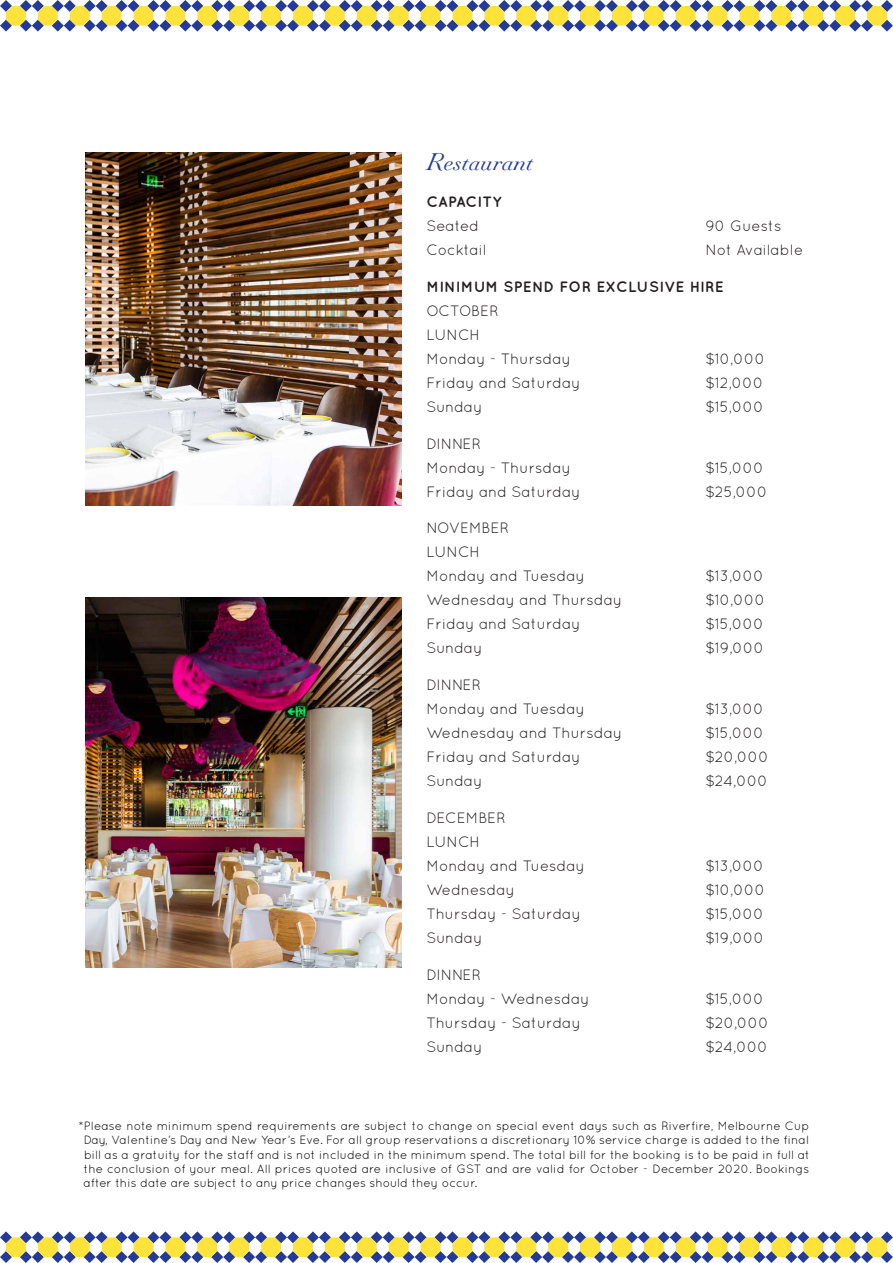
<style>
.page{position:relative;width:893px;height:1263px;background:#fff}
.page>*{position:absolute;margin:0;border:0;box-sizing:border-box;transform-origin:0 0}
.t1{font:italic 300 24px "Paganini";color:#233b96}
.t2{font:15px "Quicksand";color:#231f20}
.t3{font:700 15px/24px "Quicksand";letter-spacing:.025em;color:#231f20}
.t4{font:12px/14.4px "Quicksand";color:#000;text-align:justify}
.s1{font-weight:400}
</style>
<div class="page">
<svg style="left:0;top:0;width:893px;height:32px"></svg>
<svg style="left:0;top:1231px;width:893px;height:32px"></svg>
<img style="left:85px;top:152px;width:317px;height:354px">
<img style="left:85px;top:597px;width:317px;height:370px">
<p class="t1" style="left:426px;top:149px;width:109px">Restaurant</p>
<p class="t3" style="left:426px;top:189px;width:77px">CAPACITY<br><span class="s1">Seated</span></p>
<p class="t2" style="left:705px;top:217px;width:78px">90 Guests</p>
<p class="t2" style="left:426px;top:241px;width:62px">Cocktail</p>
<p class="t2" style="left:705px;top:241px;width:99px">Not Available</p>
<p class="t3" style="left:426px;top:274px;width:299px">MINIMUM SPEND FOR EXCLUSIVE HIRE<br><span class="s1">OCTOBER</span></p>
<p class="t2" style="left:426px;top:326px;width:55px">LUNCH</p>
<p class="t2" style="left:426px;top:350px;width:146px">Monday - Thursday</p>
<p class="t2" style="left:705px;top:350px;width:61px">$10,000</p>
<p class="t2" style="left:426px;top:374px;width:156px">Friday and Saturday</p>
<p class="t2" style="left:705px;top:374px;width:60px">$12,000</p>
<p class="t2" style="left:426px;top:398px;width:58px">Sunday</p>
<p class="t2" style="left:705px;top:398px;width:60px">$15,000</p>
<p class="t2" style="left:426px;top:435px;width:56px">DINNER</p>
<p class="t2" style="left:426px;top:459px;width:146px">Monday - Thursday</p>
<p class="t2" style="left:705px;top:459px;width:60px">$15,000</p>
<p class="t2" style="left:426px;top:483px;width:156px">Friday and Saturday</p>
<p class="t2" style="left:705px;top:483px;width:64px">$25,000</p>
<p class="t2" style="left:426px;top:519px;width:84px">NOVEMBER</p>
<p class="t2" style="left:426px;top:543px;width:55px">LUNCH</p>
<p class="t2" style="left:426px;top:567px;width:160px">Monday and Tuesday</p>
<p class="t2" style="left:705px;top:567px;width:60px">$13,000</p>
<p class="t2" style="left:426px;top:591px;width:197px">Wednesday and Thursday</p>
<p class="t2" style="left:705px;top:591px;width:61px">$10,000</p>
<p class="t2" style="left:426px;top:615px;width:156px">Friday and Saturday</p>
<p class="t2" style="left:705px;top:615px;width:60px">$15,000</p>
<p class="t2" style="left:426px;top:639px;width:58px">Sunday</p>
<p class="t2" style="left:705px;top:639px;width:61px">$19,000</p>
<p class="t2" style="left:426px;top:676px;width:56px">DINNER</p>
<p class="t2" style="left:426px;top:700px;width:160px">Monday and Tuesday</p>
<p class="t2" style="left:705px;top:700px;width:60px">$13,000</p>
<p class="t2" style="left:426px;top:724px;width:197px">Wednesday and Thursday</p>
<p class="t2" style="left:705px;top:724px;width:60px">$15,000</p>
<p class="t2" style="left:426px;top:748px;width:156px">Friday and Saturday</p>
<p class="t2" style="left:705px;top:748px;width:65px">$20,000</p>
<p class="t2" style="left:426px;top:772px;width:58px">Sunday</p>
<p class="t2" style="left:705px;top:772px;width:64px">$24,000</p>
<p class="t2" style="left:426px;top:809px;width:81px">DECEMBER</p>
<p class="t2" style="left:426px;top:833px;width:55px">LUNCH</p>
<p class="t2" style="left:426px;top:857px;width:160px">Monday and Tuesday</p>
<p class="t2" style="left:705px;top:857px;width:60px">$13,000</p>
<p class="t2" style="left:426px;top:881px;width:90px">Wednesday</p>
<p class="t2" style="left:705px;top:881px;width:61px">$10,000</p>
<p class="t2" style="left:426px;top:905px;width:156px">Thursday - Saturday</p>
<p class="t2" style="left:705px;top:905px;width:60px">$15,000</p>
<p class="t2" style="left:426px;top:929px;width:58px">Sunday</p>
<p class="t2" style="left:705px;top:929px;width:61px">$19,000</p>
<p class="t2" style="left:426px;top:966px;width:56px">DINNER</p>
<p class="t2" style="left:426px;top:990px;width:165px">Monday - Wednesday</p>
<p class="t2" style="left:705px;top:990px;width:60px">$15,000</p>
<p class="t2" style="left:426px;top:1014px;width:156px">Thursday - Saturday</p>
<p class="t2" style="left:705px;top:1014px;width:65px">$20,000</p>
<p class="t2" style="left:426px;top:1038px;width:58px">Sunday</p>
<p class="t2" style="left:705px;top:1038px;width:64px">$24,000</p>
<p class="t4" style="left:83px;top:1118px;width:728px;text-indent:-5px">*Please note minimum spend requirements are subject to change on special event days such as Riverfire, Melbourne Cup Day, Valentine’s Day and New Year’s Eve. For all group reservations a discretionary 10% service charge is added to the final bill as a gratuity for the staff and is not included in the minimum spend. The total bill for the booking is to be paid in full at the conclusion of your meal. All prices quoted are inclusive of GST and are valid for October - December 2020. Bookings after this date are subject to any price changes should they occur.</p>
</div>
